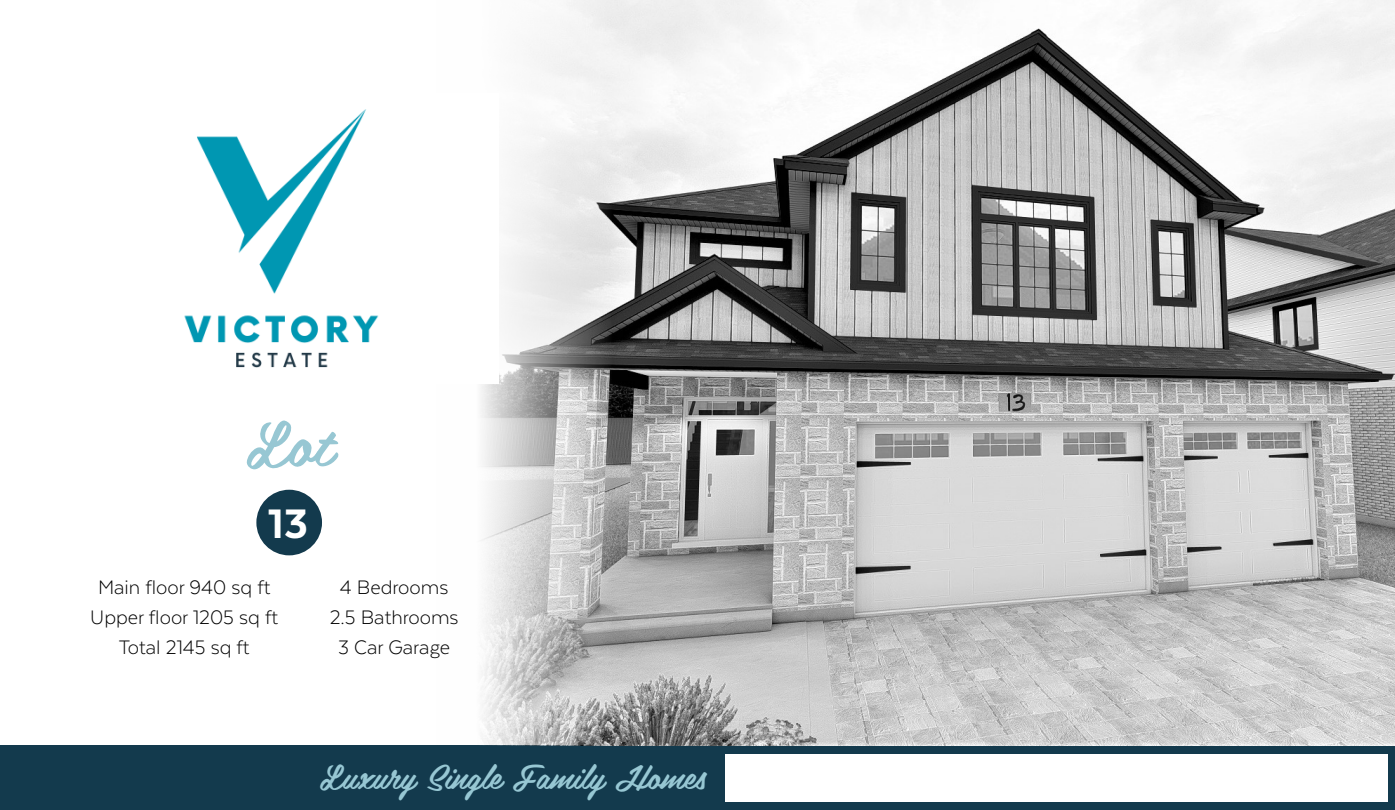
<style>
.page{position:relative;width:1395px;height:810px;background:#fff}
.page>*{position:absolute;margin:0;border:0;box-sizing:border-box;transform-origin:0 0}
.t1{font:62.5px "Belinda";color:#97c7d3}
.t2{font:800 47.5px "Texta Alt";color:#fff}
.t3{font:33.75px "Belinda";color:#97c7d3}
.t4{font:300 22.5px/30px "Texta";color:#000;text-align:center}
</style>
<div class="page">
<div style="left:0;top:745px;width:1395px;height:65px;background:#133a4d"></div>
<div style="left:256px;top:490px;width:66px;height:65px;background:#133a4d;border-radius:50%"></div>
<img style="left:481px;top:0;width:914px;height:745px">
<img style="left:184px;top:94px;width:315px;height:290px">
<div style="left:725px;top:755px;width:662px;height:47px;background:#fff"></div>
<h1 class="t1" style="left:245px;top:391px;width:89px">Lot</h1>
<h2 class="t2" style="left:268px;top:499px;width:41px">13</h2>
<p class="t4" style="left:90px;top:572px;width:189px">Main floor 940 sq ft<br>Upper floor 1205 sq ft<br>Total 2145 sq ft</p>
<p class="t4" style="left:330px;top:572px;width:130px">4 Bedrooms<br>2.5 Bathrooms<br>3 Car Garage</p>
<h3 class="t3" style="left:320px;top:749px;width:388px">Luxury Single Family Homes</h3>
</div>
